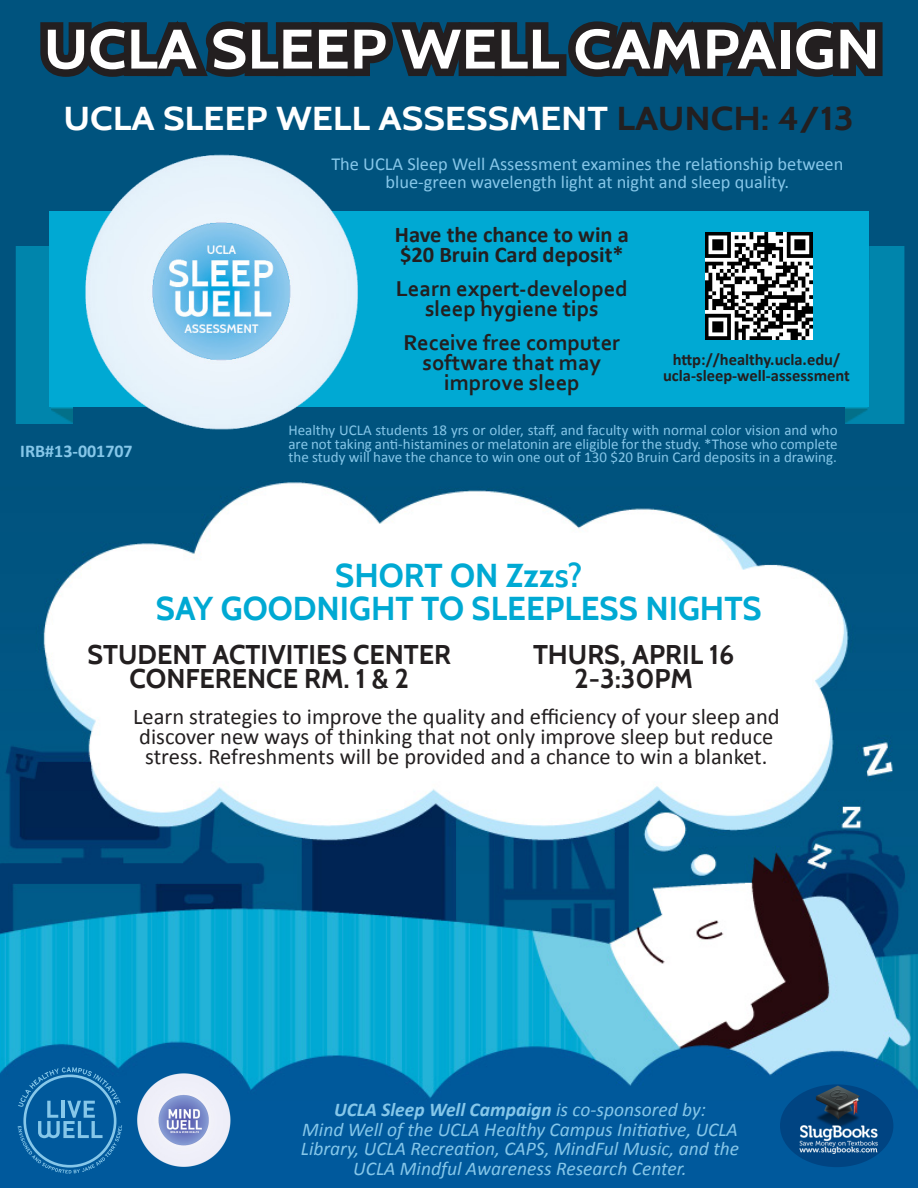
<style>
.page{position:relative;width:918px;height:1188px;background:#fff}
.page>*{position:absolute;margin:0;border:0;box-sizing:border-box;transform-origin:0 0}
.t1{font:800 condensed 122.4px "Abadi";color:#231f20}
.t2{font:700 55.5px "Cabin";color:#fff;scale:1.13 1}
.t3{font:700 33px "Cabin";color:#00a9d3}
.t4{font:700 33px "Cabin";color:#fff;scale:1.13 1}
.t5{font:700 27px "Cabin";color:#231f20}
.t6{font:22.5px/20.2px "Calibri";color:#231f20}
.t7{font:700 22.5px "Corbel";color:#231f20}
.t8{font:700 22.5px "Calibri";color:#231f20}
.t9{font:italic 19.5px/19.5px "Calibri";color:#86c7e9;text-align:center}
.t10{font:italic 700 19.5px "Calibri";color:#86c7e9}
.t11{font:18.3px "Calibri";color:#86c7e9}
.t12{font:700 18px "Calibri";color:#86c7e9}
.t13{font:700 16.5px "Calibri";color:#231f20}
.t14{font:15px/13.5px "Calibri";color:#86c7e9;text-align:justify}
.s1{color:#231f20}
.s2{font-weight:400}
</style>
<div class="page">
<img style="left:0;top:480px;width:918px;height:622px">
<div style="left:0;top:0;width:918px;height:252px;background:#00537e"></div>
<div style="left:0;top:1102px;width:918px;height:86px;background:#00599c"></div>
<div style="left:74px;top:406px;width:771px;height:68px;background:#00537e"></div>
<div style="left:0;top:225px;width:51px;height:56px;background:#00537e"></div>
<div style="left:868px;top:225px;width:50px;height:56px;background:#00537e"></div>
<div style="left:0;top:258px;width:22px;height:193px;background:#00537e"></div>
<div style="left:895px;top:225px;width:23px;height:231px;background:#00537e"></div>
<div style="left:107px;top:580px;width:705px;height:193px;background:#fff"></div>
<svg style="left:369px;top:406px;width:205px;height:1px"></svg>
<svg style="left:588px;top:406px;width:154px;height:1px"></svg>
<img style="left:128px;top:1069px;width:109px;height:98px">
<img style="left:780px;top:1084px;width:113px;height:83px">
<svg style="left:868px;top:280px;width:1px;height:139px"></svg>
<div style="left:16px;top:246px;width:35px;height:188px;background:#0085ac"></div>
<div style="left:869px;top:246px;width:35px;height:184px;background:#0085ac"></div>
<div style="left:49px;top:265px;width:819px;height:141px;background:#00a9d3"></div>
<div style="left:49px;top:211px;width:819px;height:142px;background:#00a9d3"></div>
<svg style="left:18px;top:1067px;width:104px;height:107px"></svg>
<svg style="left:40px;top:20px;width:843px;height:57px"></svg>
<div style="left:0;top:425px;width:918px;height:55px;background:#00537e"></div>
<img style="left:706px;top:232px;width:106px;height:107px">
<img style="left:74px;top:154px;width:295px;height:276px">
<p class="t2" style="left:44px;top:16px;width:742px">UCLA SLEEP WELL CAMPAIGN</p>
<p class="t4" style="left:63px;top:99px;width:701px">UCLA SLEEP WELL ASSESSMENT <span class="s1">LAUNCH: 4/13</span></p>
<p class="t11" style="left:331px;top:153px;width:514px">The UCLA Sleep Well Assessment examines the relationship between</p>
<p class="t11" style="left:386px;top:170px;width:405px">blue-green wavelength light at night and sleep quality.</p>
<p class="t12" style="left:20px;top:439px;width:114px">IRB#13-001707</p>
<p class="t8" style="left:395px;top:220px;width:235px">Have the chance to win a</p>
<p class="t8" style="left:400px;top:240px;width:225px">$20 Bruin Card deposit*</p>
<p class="t7" style="left:396px;top:274px;width:233px">Learn expert-developed</p>
<p class="t7" style="left:425px;top:295px;width:175px">sleep hygiene tips</p>
<p class="t7" style="left:404px;top:328px;width:218px">Receive free computer</p>
<p class="t7" style="left:423px;top:349px;width:180px">software that may</p>
<p class="t7" style="left:444px;top:369px;width:137px">improve sleep</p>
<p class="t1" style="left:183px;top:280px;width:554px">SYMPOSIUM</p>
<p class="t13" style="left:673px;top:349px;width:169px">http://healthy.ucla.edu/</p>
<p class="t13" style="left:663px;top:365px;width:188px">ucla-sleep-well-assessment</p>
<p class="t14" style="left:288px;top:423px;width:551px">Healthy UCLA students 18 yrs or older, staff, and faculty with normal color vision and who are not taking anti-histamines or melatonin are eligible for the study. *Those who complete the study will have the chance to win one out of 130 $20 Bruin Card deposits in a drawing.</p>
<p class="t3" style="left:335px;top:555px;width:249px">SHORT ON Zzzs?</p>
<p class="t3" style="left:156px;top:588px;width:607px">SAY GOODNIGHT TO SLEEPLESS NIGHTS</p>
<p class="t5" style="left:88px;top:638px;width:365px">STUDENT ACTIVITIES CENTER</p>
<p class="t5" style="left:130px;top:662px;width:281px">CONFERENCE RM. 1 &amp; 2</p>
<p class="t5" style="left:533px;top:638px;width:203px">THURS, APRIL 16</p>
<p class="t5" style="left:575px;top:662px;width:120px">2-3:30PM</p>
<p class="t6" style="left:133px;top:706px;width:648px">Learn strategies to improve the quality and efficiency of your sleep and discover new ways of thinking that not only improve sleep but reduce stress. Refreshments will be provided and a chance to win a blanket.</p>
<p class="t10" style="left:334px;top:1098px;width:373px">UCLA Sleep Well Campaign <span class="s2">is co-sponsored by:</span></p>
<p class="t9" style="left:301px;top:1119px;width:440px">Mind Well of the UCLA Healthy Campus Initiative, UCLA<br>Library, UCLA Recreation, CAPS, MindFul Music, and the<br>UCLA Mindful Awareness Research Center.</p>
</div>
